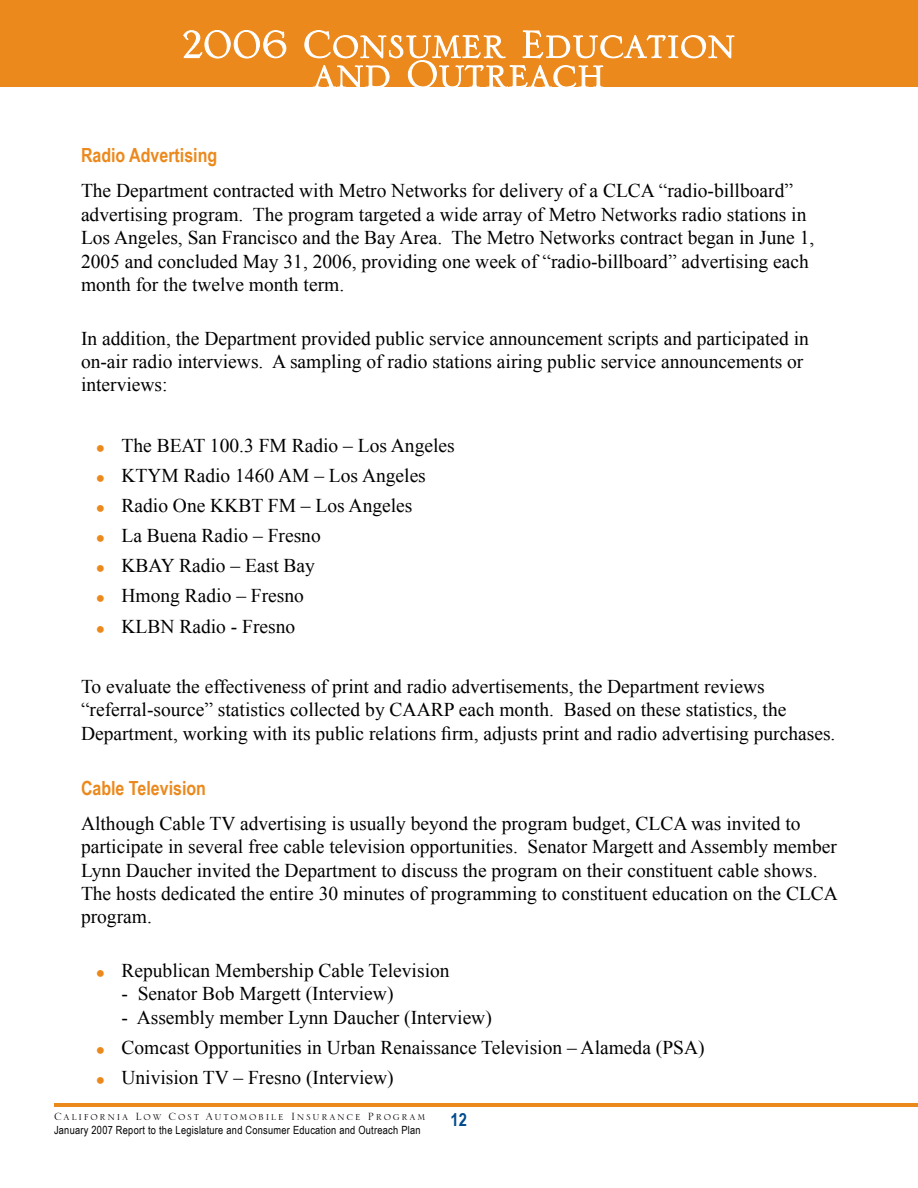
<style>
.page{position:relative;width:918px;height:1188px;background:#fff}
.page>*{position:absolute;margin:0;border:0;box-sizing:border-box;transform-origin:0 0}
.t1{font:51px "Serlio LT Std";color:#fff}
.t2{font:19.5px/23.4px "Times New Roman";color:#000}
.t3{font:700 19.5px "Arial Narrow";color:#ec891d}
.t4{font:700 18px "Arial Narrow";color:#004b8d}
.t5{font:13.8px "Serlio LT Std";letter-spacing:.12em;color:#000}
.t6{font:11.25px "Arial Narrow";letter-spacing:.025em;color:#000}
</style>
<div class="page">
<div style="left:0;top:0;width:918px;height:87px;background:#ec891d"></div>
<hr style="left:54px;top:1103px;width:864px;height:4px;background:#ec891d">
<svg style="left:183px;top:30px;width:104px;height:29px"></svg>
<svg style="left:304px;top:30px;width:431px;height:57px"></svg>
<h1 class="t1" style="left:182px;top:19px;width:555px">2006 Consumer Education</h1>
<h1 class="t1" style="left:313px;top:49px;width:293px">and Outreach</h1>
<p class="t3" style="left:81px;top:144px;width:138px">Radio Advertising</p>
<p class="t2" style="left:81px;top:179px;width:735px">The Department contracted with Metro Networks for delivery of a CLCA “radio-billboard” advertising program. The program targeted a wide array of Metro Networks radio stations in Los Angeles, San Francisco and the Bay Area. The Metro Networks contract began in June 1, 2005 and concluded May 31, 2006, providing one week of “radio-billboard” advertising each month for the twelve month term.</p>
<p class="t2" style="left:81px;top:326px;width:729px">In addition, the Department provided public service announcement scripts and participated in on-air radio interviews. A sampling of radio stations airing public service announcements or interviews:</p>
<p class="t2" style="left:122px;top:430px;width:335px;line-height:30.2px">The BEAT 100.3 FM Radio – Los Angeles<br>KTYM Radio 1460 AM – Los Angeles<br>Radio One KKBT FM – Los Angeles<br>La Buena Radio – Fresno<br>KBAY Radio – East Bay<br>Hmong Radio – Fresno<br>KLBN Radio - Fresno</p>
<p class="t2" style="left:81px;top:674px;width:756px">To evaluate the effectiveness of print and radio advertisements, the Department reviews “referral-source” statistics collected by CAARP each month. Based on these statistics, the<br>Department, working with its public relations firm, adjusts print and radio advertising purchases.</p>
<p class="t3" style="left:81px;top:776px;width:127px">Cable Television</p>
<p class="t2" style="left:81px;top:811px;width:759px">Although Cable TV advertising is usually beyond the program budget, CLCA was invited to participate in several free cable television opportunities. Senator Margett and Assembly member Lynn Daucher invited the Department to discuss the program on their constituent cable shows.<br>The hosts dedicated the entire 30 minutes of programming to constituent education on the CLCA program.</p>
<p class="t2" style="left:122px;top:958px;width:330px">Republican Membership Cable Television</p>
<p class="t2" style="left:122px;top:982px;width:274px">- Senator Bob Margett (Interview)</p>
<p class="t2" style="left:122px;top:1002px;width:585px;line-height:30.2px">- Assembly member Lynn Daucher (Interview)<br>Comcast Opportunities in Urban Renaissance Television – Alameda (PSA)<br>Univision TV – Fresno (Interview)</p>
<p class="t5" style="left:54px;top:1110px;width:373px">California Low Cost Automobile Insurance Program</p>
<p class="t6" style="left:54px;top:1124px;width:368px">January 2007 Report to the Legislature and Consumer Education and Outreach Plan</p>
<p class="t4" style="left:451px;top:1109px;width:18px">12</p>
</div>
